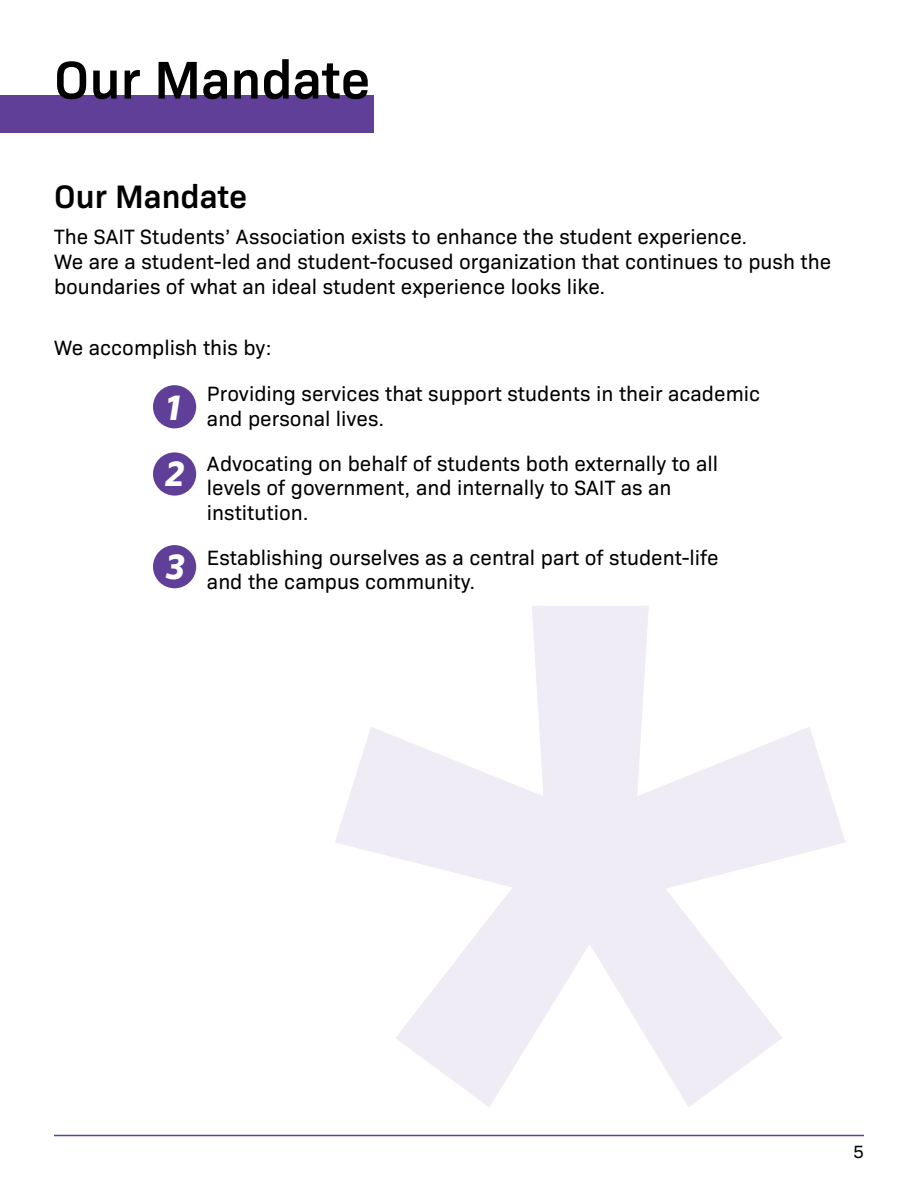
<style>
.page{position:relative;width:918px;height:1188px;background:#fff}
.page>*{position:absolute;margin:0;border:0;box-sizing:border-box;transform-origin:0 0}
.t1{font:600 54px "Bio Sans";color:#000}
.t2{font:italic 700 36px/66.4px "Whitney HTF";color:#fff}
.t3{font:600 33px "Bio Sans";color:#000}
.t4{font:21px/25.2px "Bio Sans";color:#000}
.t5{font:18px "Bio Sans";color:#000}
</style>
<div class="page">
<div style="left:0;top:95px;width:374px;height:38px;background:#603f99"></div>
<div style="left:153px;top:385px;width:43px;height:43px;background:#603f99;border-radius:50%"></div>
<div style="left:153px;top:452px;width:43px;height:44px;background:#603f99;border-radius:50%"></div>
<div style="left:153px;top:545px;width:43px;height:43px;background:#603f99;border-radius:50%"></div>
<svg style="left:335px;top:606px;width:510px;height:501px"></svg>
<hr style="left:54px;top:1135px;width:810px;height:1px;background:#603f99">
<h1 class="t1" style="left:54px;top:39px;width:318px">Our Mandate</h1>
<h3 class="t3" style="left:54px;top:171px;width:195px">Our Mandate</h3>
<p class="t4" style="left:54px;top:222px;width:779px">The SAIT Students’ Association exists to enhance the student experience.<br>We are a student-led and student-focused organization that continues to push the boundaries of what an ideal student experience looks like.</p>
<p class="t4" style="left:54px;top:334px;width:219px">We accomplish this by:</p>
<h2 class="t2" style="left:165px;top:373px;width:21px">1<br>2</h2>
<h2 class="t2" style="left:166px;top:532px;width:20px">3</h2>
<p class="t4" style="left:207px;top:379px;width:554px">Providing services that support students in their academic and personal lives.</p>
<p class="t4" style="left:207px;top:450px;width:513px;line-height:24.6px">Advocating on behalf of students both externally to all levels of government, and internally to SAIT as an institution.</p>
<p class="t4" style="left:207px;top:544px;width:513px;line-height:24px">Establishing ourselves as a central part of student-life and the campus community.</p>
<p class="t5" style="left:853px;top:1138px;width:12px">5</p>
</div>
